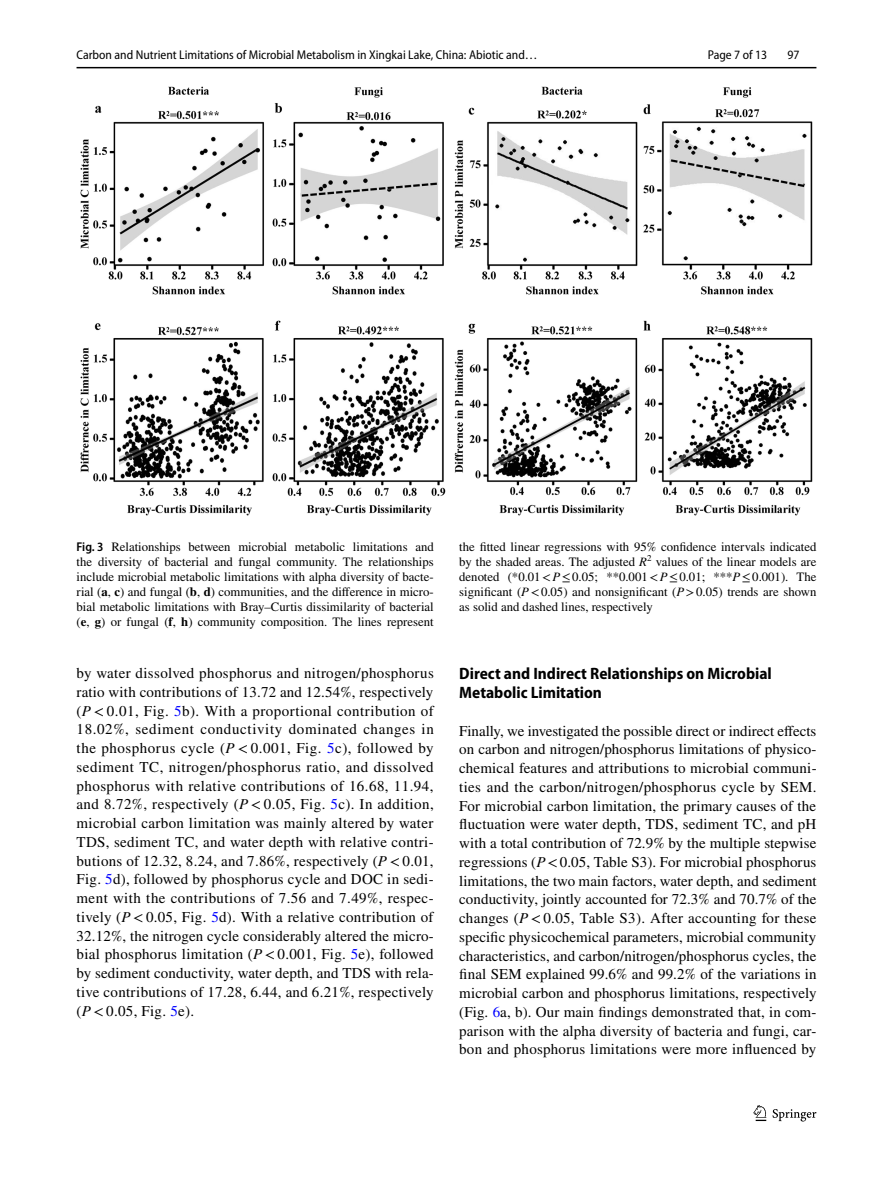
<style>
.page{position:relative;width:893px;height:1187px;background:#fff}
.page>*{position:absolute;margin:0;border:0;box-sizing:border-box;transform-origin:0 0}
.t1{font:700 semi-condensed 16.5px/18.8px "Myriad Pro";color:#000}
.t2{font:15px/18.8px "STIX";letter-spacing:.015em;color:#000;text-align:justify}
.t3{font:12.75px/15px "STIX";color:#000;text-align:justify}
.t4{font:12.75px "Myriad Pro Semi Cn 3";color:#000}
.t5{font:semi-condensed 12.75px "Myriad Pro";color:#000}
.s1{font-family:"Myriad Pro";font-weight:600;font-stretch:semi-condensed}
.s2{font-weight:700}
.s3{font-style:italic}
.s4{color:#00f}
</style>
<div class="page">
<hr style="left:77px;top:67px;width:739px;height:1px;background:#000">
<svg style="left:753px;top:1105px;width:13px;height:15px"></svg>
<svg style="left:773px;top:1109px;width:43px;height:12px"></svg>
<img style="left:81px;top:87px;width:731px;height:428px">
<p class="t4" style="left:77px;top:48px;width:463px">Carbon and Nutrient Limitations of Microbial Metabolism in Xingkai Lake, China: Abiotic and…</p>
<p class="t5" style="left:708px;top:48px;width:61px">Page 7 of 13</p>
<p class="t5" style="left:787px;top:48px;width:14px">97</p>
<p class="t3" style="left:77px;top:540px;width:359px"><span class="s1">Fig. 3</span> Relationships between microbial metabolic limitations and the diversity of bacterial and fungal community. The relationships include microbial metabolic limitations with alpha diversity of bacte&shy;rial (<span class="s2">a</span>, <span class="s2">c</span>) and fungal (<span class="s2">b</span>, <span class="s2">d</span>) communities, and the difference in micro&shy;bial metabolic limitations with Bray–Curtis dissimilarity of bacterial (<span class="s2">e</span>, <span class="s2">g</span>) or fungal (<span class="s2">f</span>, <span class="s2">h</span>) community composition. The lines represent</p>
<p class="t3" style="left:459px;top:540px;width:359px">the fitted linear regressions with 95% confidence intervals indicated by the shaded areas. The adjusted <span class="s3">R</span><sup>2</sup> values of the linear models are denoted (*0.01&lt;<span class="s3">P</span>≤0.05; **0.001&lt;<span class="s3">P</span>≤0.01; ***<span class="s3">P</span>≤0.001). The significant (<span class="s3">P</span>&lt;0.05) and nonsignificant (<span class="s3">P</span>&gt;0.05) trends are shown as solid and dashed lines, respectively</p>
<p class="t2" style="left:77px;top:664px;width:359px">by water dissolved phosphorus and nitrogen/phosphorus ratio with contributions of 13.72 and 12.54%, respectively (<span class="s3">P</span> &lt; 0.01, Fig. <span class="s4">5</span>b). With a proportional contribution of 18.02%, sediment conductivity dominated changes in the phosphorus cycle (<span class="s3">P</span> &lt; 0.001, Fig. <span class="s4">5</span>c), followed by sediment TC, nitrogen/phosphorus ratio, and dissolved phosphorus with relative contributions of 16.68, 11.94, and 8.72%, respectively (<span class="s3">P</span> &lt; 0.05, Fig. <span class="s4">5</span>c). In addition, microbial carbon limitation was mainly altered by water TDS, sediment TC, and water depth with relative contri&shy;butions of 12.32, 8.24, and 7.86%, respectively (<span class="s3">P</span> &lt;0.01, Fig. <span class="s4">5</span>d), followed by phosphorus cycle and DOC in sedi&shy;ment with the contributions of 7.56 and 7.49%, respec&shy;tively (<span class="s3">P</span>&lt;0.05, Fig. <span class="s4">5</span>d). With a relative contribution of 32.12%, the nitrogen cycle considerably altered the micro&shy;bial phosphorus limitation (<span class="s3">P</span>&lt;0.001, Fig. <span class="s4">5</span>e), followed by sediment conductivity, water depth, and TDS with rela&shy;tive contributions of 17.28, 6.44, and 6.21%, respectively (<span class="s3">P</span>&lt;0.05, Fig. <span class="s4">5</span>e).</p>
<p class="t1" style="left:459px;top:664px;width:314px">Direct and Indirect Relationships on Microbial<br>Metabolic Limitation</p>
<p class="t2" style="left:459px;top:722px;width:359px">Finally, we investigated the possible direct or indirect effects on carbon and nitrogen/phosphorus limitations of physico&shy;chemical features and attributions to microbial communi&shy;ties and the carbon/nitrogen/phosphorus cycle by SEM.<br>For microbial carbon limitation, the primary causes of the fluctuation were water depth, TDS, sediment TC, and pH with a total contribution of 72.9% by the multiple stepwise regressions (<span class="s3">P</span>&lt;0.05, Table S3). For microbial phosphorus limitations, the two main factors, water depth, and sediment conductivity, jointly accounted for 72.3% and 70.7% of the changes (<span class="s3">P</span>&lt;0.05, Table S3). After accounting for these specific physicochemical parameters, microbial community characteristics, and carbon/nitrogen/phosphorus cycles, the final SEM explained 99.6% and 99.2% of the variations in microbial carbon and phosphorus limitations, respectively (Fig. <span class="s4">6</span>a, b). Our main findings demonstrated that, in com&shy;parison with the alpha diversity of bacteria and fungi, car&shy;bon and phosphorus limitations were more influenced by</p>
</div>
